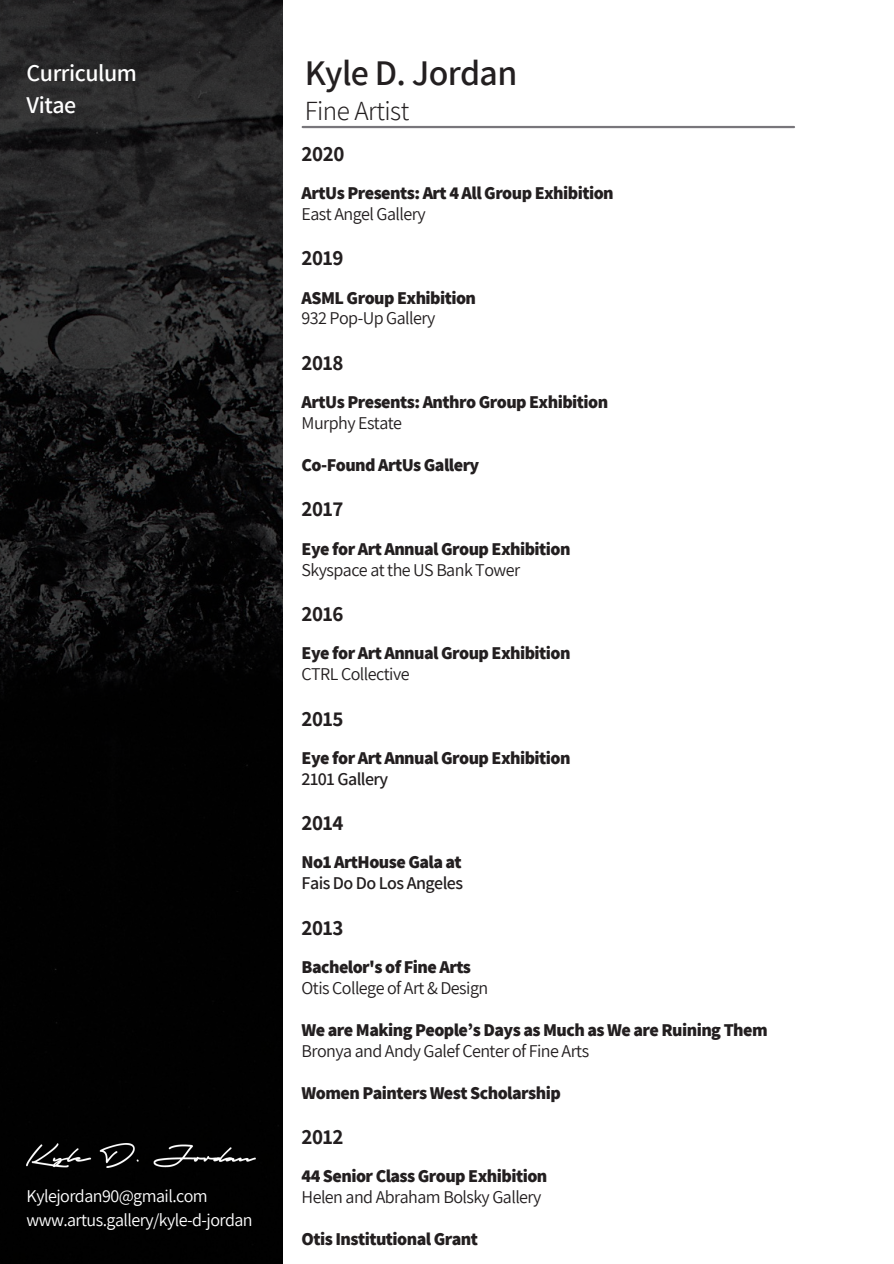
<style>
.page{position:relative;width:894px;height:1264px;background:#fff}
.page>*{position:absolute;margin:0;border:0;box-sizing:border-box;transform-origin:0 0}
.t1{font:600 36px "Assistant";letter-spacing:-.02em;color:#231f20}
.t2{font:300 27px "Assistant";letter-spacing:-.02em;color:#231f20}
.t3{font:600 24px "Assistant";letter-spacing:-.02em;color:#fff}
.t4{font:700 21px "Assistant";letter-spacing:-.02em;color:#231f20}
.t5{font:800 18px "Assistant";letter-spacing:-.03em;color:#231f20}
.t6{font:18px "Assistant";letter-spacing:-.03em;color:#231f20}
.t7{font:18px "Assistant";letter-spacing:-.03em;color:#fff}
.t8{font:600 18px "Assistant";letter-spacing:-.03em;color:#231f20}
</style>
<div class="page">
<svg style="left:0;top:0;width:282px;height:1263px;background:#0f0f0f"></svg>
<img style="left:27px;top:1143px;width:228px;height:24px">
<hr style="left:302px;top:126px;width:491px;height:2px;background:#78767b">
<p class="t3" style="left:27px;top:57px;width:112px">Curriculum</p>
<p class="t3" style="left:27px;top:88px;width:51px">Vitae</p>
<p class="t7" style="left:27px;top:1183px;width:183px">Kylejordan90@gmail.com</p>
<p class="t7" style="left:27px;top:1207px;width:227px">www.artus.gallery/kyle-d-jordan</p>
<p class="t1" style="left:304px;top:49px;width:214px">Kyle D. Jordan</p>
<p class="t2" style="left:304px;top:92px;width:106px">Fine Artist</p>
<p class="t4" style="left:301px;top:139px;width:44px">2020</p>
<p class="t5" style="left:301px;top:180px;width:313px">ArtUs Presents: Art 4 All Group Exhibition</p>
<p class="t6" style="left:301px;top:201px;width:125px">East Angel Gallery</p>
<p class="t4" style="left:301px;top:244px;width:43px">2019</p>
<p class="t5" style="left:301px;top:285px;width:176px">ASML Group Exhibition</p>
<p class="t6" style="left:301px;top:306px;width:135px">932 Pop-Up Gallery</p>
<p class="t4" style="left:301px;top:348px;width:43px">2018</p>
<p class="t5" style="left:301px;top:390px;width:308px">ArtUs Presents: Anthro Group Exhibition</p>
<p class="t6" style="left:301px;top:410px;width:102px">Murphy Estate</p>
<p class="t5" style="left:301px;top:452px;width:179px">Co-Found ArtUs Gallery</p>
<p class="t4" style="left:301px;top:495px;width:43px">2017</p>
<p class="t5" style="left:301px;top:536px;width:270px">Eye for Art Annual Group Exhibition</p>
<p class="t6" style="left:301px;top:557px;width:220px">Skyspace at the US Bank Tower</p>
<p class="t4" style="left:301px;top:599px;width:43px">2016</p>
<p class="t5" style="left:301px;top:640px;width:270px">Eye for Art Annual Group Exhibition</p>
<p class="t6" style="left:301px;top:661px;width:109px">CTRL Collective</p>
<p class="t4" style="left:301px;top:704px;width:43px">2015</p>
<p class="t5" style="left:301px;top:745px;width:270px">Eye for Art Annual Group Exhibition</p>
<p class="t8" style="left:301px;top:766px;width:88px">2101 Gallery</p>
<p class="t4" style="left:301px;top:808px;width:43px">2014</p>
<p class="t5" style="left:301px;top:850px;width:162px">No1 ArtHouse Gala at</p>
<p class="t8" style="left:301px;top:870px;width:163px">Fais Do Do Los Angeles</p>
<p class="t4" style="left:301px;top:913px;width:43px">2013</p>
<p class="t5" style="left:301px;top:954px;width:171px">Bachelor's of Fine Arts</p>
<p class="t6" style="left:301px;top:975px;width:188px">Otis College of Art &amp; Design</p>
<p class="t5" style="left:301px;top:1017px;width:467px">We are Making People’s Days as Much as We are Ruining Them</p>
<p class="t6" style="left:301px;top:1038px;width:289px">Bronya and Andy Galef Center of Fine Arts</p>
<p class="t5" style="left:301px;top:1080px;width:260px">Women Painters West Scholarship</p>
<p class="t4" style="left:301px;top:1122px;width:43px">2012</p>
<p class="t5" style="left:301px;top:1163px;width:247px">44 Senior Class Group Exhibition</p>
<p class="t6" style="left:301px;top:1184px;width:241px">Helen and Abraham Bolsky Gallery</p>
<p class="t5" style="left:301px;top:1226px;width:178px">Otis Institutional Grant</p>
</div>
